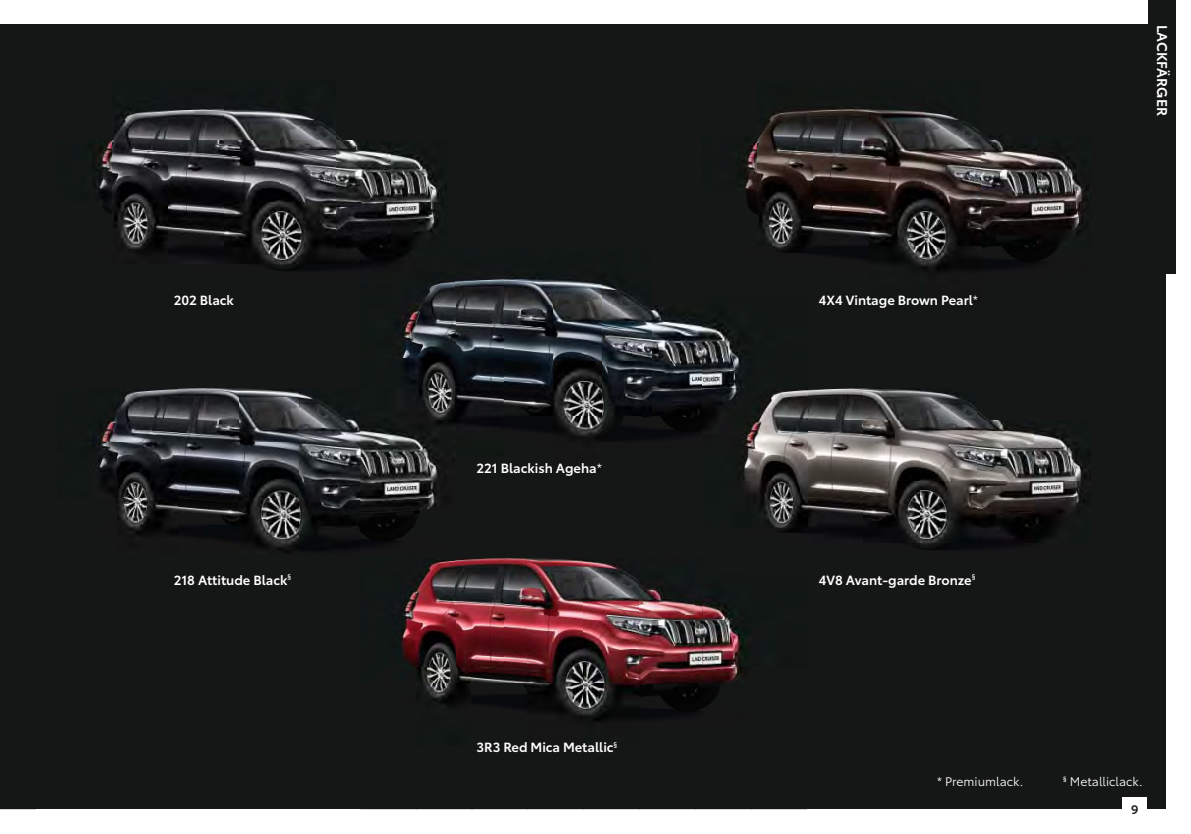
<style>
.page{position:relative;width:1191px;height:834px;background:#fff}
.page>*{position:absolute;margin:0;border:0;box-sizing:border-box;transform-origin:0 0}
.t1{font:600 14px "Toyota Type";letter-spacing:.01em;color:#fff}
.t2{font:600 13.12px "Toyota Type";color:#fff}
.t3{font:12.25px "Toyota Type";color:#fff}
.t4{font:600 12.25px "Toyota Type";color:#151616}
.s1{font-weight:400}
</style>
<div class="page">
<div style="left:0;top:25px;width:1166px;height:784px;background:#151616"></div>
<img style="left:93px;top:109px;width:354px;height:155px">
<img style="left:271px;top:264px;width:89px;height:7px">
<img style="left:742px;top:107px;width:345px;height:165px">
<img style="left:504px;top:274px;width:198px;height:167px">
<img style="left:360px;top:249px;width:96px;height:361px">
<img style="left:456px;top:277px;width:48px;height:343px">
<img style="left:702px;top:249px;width:105px;height:279px">
<img style="left:807px;top:388px;width:279px;height:162px">
<img style="left:702px;top:358px;width:105px;height:29px">
<img style="left:92px;top:388px;width:268px;height:165px">
<img style="left:402px;top:610px;width:54px;height:10px">
<img style="left:360px;top:358px;width:144px;height:29px">
<img style="left:360px;top:620px;width:447px;height:190px">
<img style="left:472px;top:557px;width:262px;height:63px">
<img style="left:360px;top:528px;width:447px;height:29px">
<div style="left:1148px;top:0;width:28px;height:273px;background:#151616"></div>
<div style="left:1122px;top:796px;width:25px;height:37px;background:#fff"></div>
<p class="t2" style="left:174px;top:295px;width:62px">202 Black</p>
<p class="t2" style="left:174px;top:574px;width:119px">218 Attitude Black<sup>§</sup></p>
<p class="t2" style="left:476px;top:463px;width:127px">221 Blackish Ageha<span class="s1">*</span></p>
<p class="t2" style="left:476px;top:742px;width:142px">3R3 Red Mica Metallic<sup>§</sup></p>
<p class="t2" style="left:819px;top:295px;width:161px">4X4 Vintage Brown Pearl <span class="s1">*</span></p>
<p class="t1" style="left:1167px;top:25px;width:93px;rotate:90deg">LACKFÄRGER</p>
<p class="t2" style="left:819px;top:574px;width:158px">4V8 Avant-garde Bronze<sup>§</sup></p>
<p class="t3" style="left:937px;top:776px;width:88px">* Premiumlack.</p>
<p class="t3" style="left:1063px;top:776px;width:81px"><sup>§</sup> Metalliclack.</p>
<p class="t4" style="left:1131px;top:804px;width:9px">9</p>
</div>
